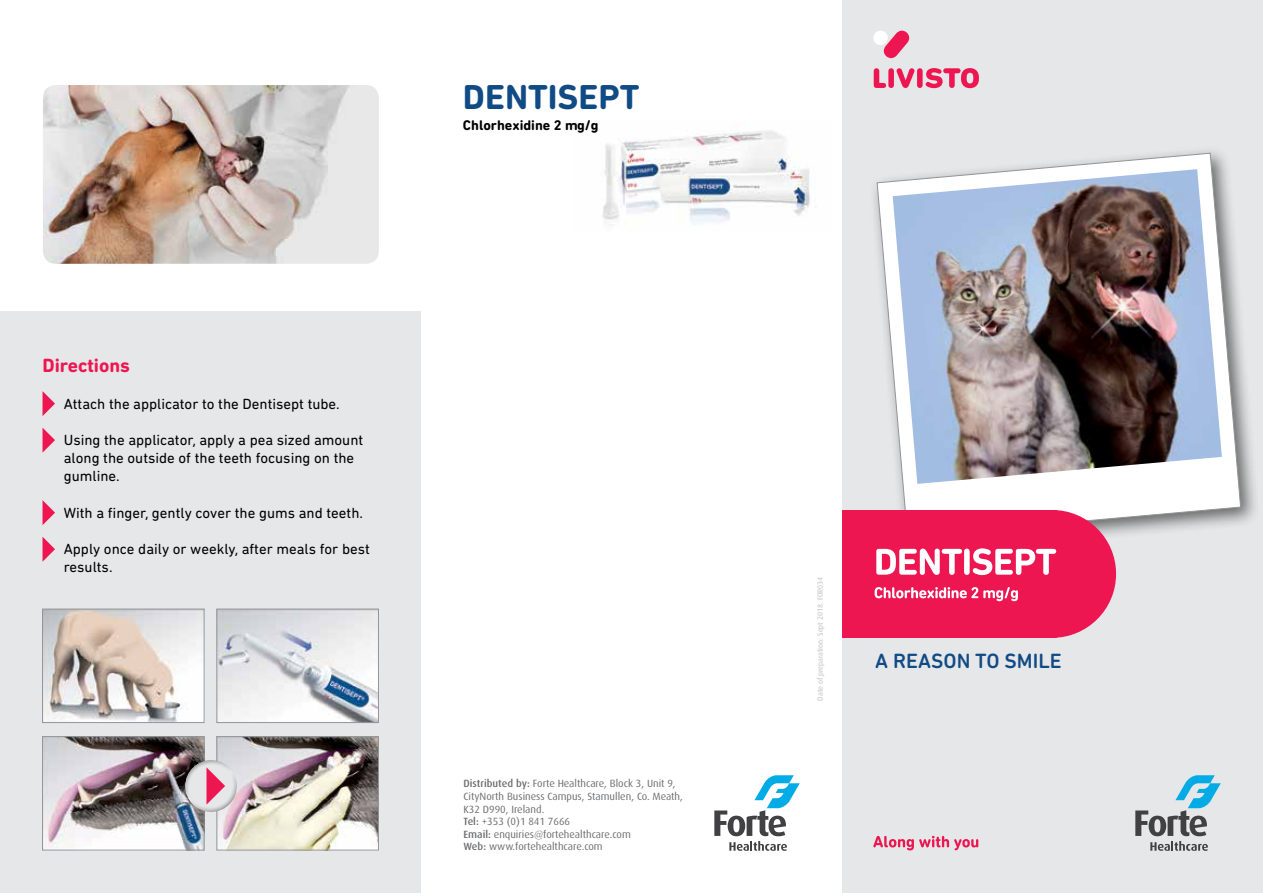
<style>
.page{position:relative;width:1263px;height:893px;background:#fff}
.page>*{position:absolute;margin:0;border:0;box-sizing:border-box;transform-origin:0 0}
.t1{font:700 35.25px "DIN Next Rounded LT Pro";color:#114b86}
.t2{font:500 21px "DIN Next Rounded LT Pro";color:#114b86}
.t3{font:700 19.5px "DIN Next Rounded LT Pro";color:#ed1651}
.t4{font:15px/18px "DIN Next Rounded LT Pro";color:#000}
.t5{font:700 14.25px "DIN Next Rounded LT Pro";color:#000}
.t6{font:10.5px/12.6px "Dax";color:#6d6e71}
.t7{font:7.5px "Dax";color:#bcbec0}
.s1{font-weight:500}
</style>
<div class="page">
<div style="left:842px;top:0;width:421px;height:893px;background:#e6e7e8"></div>
<div style="left:0;top:311px;width:421px;height:582px;background:#e6e7e8"></div>
<svg style="left:1135px;top:775px;width:85px;height:75px"></svg>
<svg style="left:43px;top:391px;width:12px;height:25px"></svg>
<svg style="left:43px;top:428px;width:12px;height:24px"></svg>
<svg style="left:43px;top:500px;width:12px;height:25px"></svg>
<svg style="left:43px;top:537px;width:12px;height:24px"></svg>
<svg style="left:873px;top:836px;width:105px;height:14px"></svg>
<div style="left:869px;top:146px;width:391px;height:410px;background:#000;opacity:.55"></div>
<svg style="left:876px;top:146px;width:365px;height:410px"></svg>
<img style="left:893px;top:169px;width:329px;height:315px">
<div style="left:842px;top:510px;width:214px;height:128px;background:#ed1651"></div>
<div style="left:988px;top:510px;width:128px;height:128px;background:#ed1651;border-radius:50%"></div>
<svg style="left:876px;top:549px;width:86px;height:26px"></svg>
<div style="left:964px;top:549px;width:6px;height:26px;background:#fff;border-radius:3px"></div>
<svg style="left:973px;top:548px;width:83px;height:27px"></svg>
<svg style="left:875px;top:587px;width:143px;height:14px"></svg>
<svg style="left:714px;top:775px;width:85px;height:75px"></svg>
<img style="left:602px;top:168px;width:214px;height:57px">
<img style="left:603px;top:130px;width:205px;height:87px">
<img style="left:218px;top:738px;width:159px;height:110px">
<div style="left:216px;top:736px;width:163px;height:114px;border:1px solid #939598"></div>
<img style="left:44px;top:738px;width:158px;height:110px">
<div style="left:42px;top:736px;width:162px;height:114px;border:1px solid #939598"></div>
<img style="left:218px;top:611px;width:159px;height:110px">
<div style="left:216px;top:609px;width:163px;height:114px;border:1px solid #939598"></div>
<img style="left:44px;top:611px;width:158px;height:110px">
<div style="left:42px;top:609px;width:162px;height:114px;border:1px solid #939598"></div>
<div style="left:184px;top:758px;width:55px;height:55px;background:#000;opacity:.5"></div>
<svg style="left:206px;top:767px;width:19px;height:38px"></svg>
<svg style="left:874px;top:30px;width:105px;height:58px"></svg>
<div style="left:873px;top:31px;width:15px;height:14px;background:#fff;border-radius:50%"></div>
<img style="left:43px;top:85px;width:336px;height:179px">
<h3 class="t3" style="left:43px;top:354px;width:89px">Directions</h3>
<p class="t4" style="left:64px;top:394px;width:278px">Attach the applicator to the Dentisept tube.</p>
<p class="t4" style="left:64px;top:431px;width:301px">Using the applicator, apply a pea sized amount along the outside of the teeth focusing on the gumline.</p>
<p class="t4" style="left:64px;top:503px;width:301px">With a finger, gently cover the gums and teeth.</p>
<p class="t4" style="left:64px;top:540px;width:308px">Apply once daily or weekly, after meals for best results.</p>
<h1 class="t1" style="left:463px;top:76px;width:178px">Dentisept</h1>
<p class="t5" style="left:463px;top:117px;width:137px">Chlorhexidine 2 mg/g</p>
<p class="t6" style="left:463px;top:778px;width:221px"><span class="s1">Distributed by:</span> Forte Healthcare, Block 3, Unit 9, CityNorth Business Campus, Stamullen, Co. Meath, K32 D990, Ireland.<br><span class="s1">Tel:</span> +353 (0)1 841 7666<br><span class="s1">Email:</span> enquiries@fortehealthcare.com<br><span class="s1">Web:</span> www.fortehealthcare.com</p>
<p class="t7" style="left:816px;top:701px;width:125px;rotate:-90deg">Date of preparation: Sept 2018. FOR034</p>
<h2 class="t2" style="left:875px;top:649px;width:188px">A REASON TO SMILE</h2>
</div>
